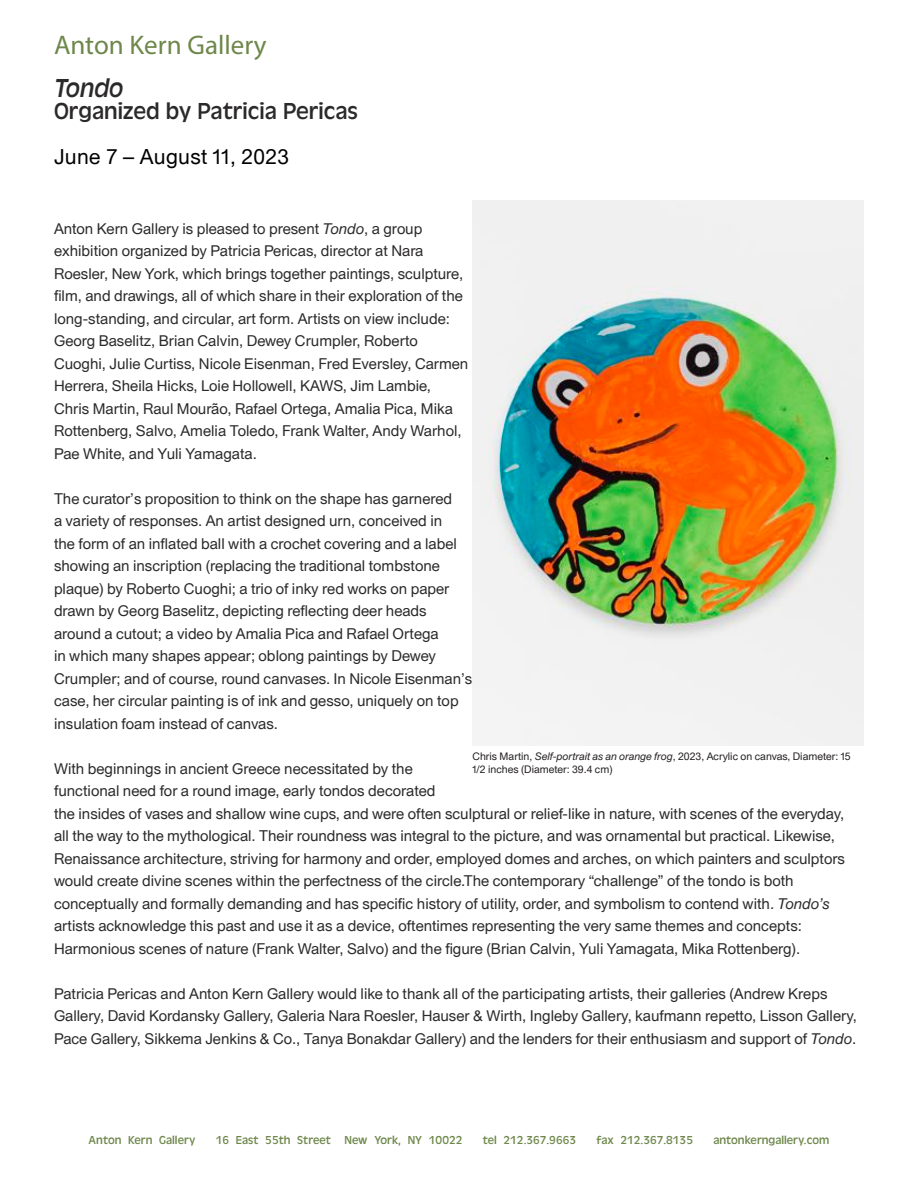
<style>
.page{position:relative;width:918px;height:1188px;background:#fff}
.page>*{position:absolute;margin:0;border:0;box-sizing:border-box;transform-origin:0 0}
.t1{font:27px "Myriad Pro";color:#6e874a}
.t2{font:italic 27px "Antique Oli";color:#2b292a}
.t3{font:24px "Antique Oli";color:#2b292a}
.t4{font:21px "Union";letter-spacing:.015em;color:#000}
.t5{font:15px/22.5px "Union";color:#2b292a}
.t6{font:12px "Antique Oli";color:#6e874a}
.t7{font:10.5px/12.6px "Union";color:#231f20}
.s1{font-style:italic}
</style>
<div class="page">
<img style="left:472px;top:201px;width:392px;height:544px">
<h1 class="t1" style="left:54px;top:28px;width:214px">Anton Kern Gallery</h1>
<h1 class="t2" style="left:54px;top:73px;width:71px">Tondo</h1>
<h2 class="t3" style="left:54px;top:98px;width:306px">Organized by Patricia Pericas</h2>
<h3 class="t4" style="left:54px;top:149px;width:237px">June 7 – August 11, 2023</h3>
<p class="t5" style="left:54px;top:219px;width:416px">Anton Kern Gallery is pleased to present <span class="s1">Tondo</span>, a group exhibition organized by Patricia Pericas, director at Nara Roesler, New York, which brings together paintings, sculpture, film, and drawings, all of which share in their exploration of the long-standing, and circular, art form. Artists on view include:<br>Georg Baselitz, Brian Calvin, Dewey Crumpler, Roberto Cuoghi, Julie Curtiss, Nicole Eisenman, Fred Eversley, Carmen Herrera, Sheila Hicks, Loie Hollowell, KAWS, Jim Lambie, Chris Martin, Raul Mourão, Rafael Ortega, Amalia Pica, Mika Rottenberg, Salvo, Amelia Toledo, Frank Walter, Andy Warhol, Pae White, and Yuli Yamagata.</p>
<p class="t5" style="left:54px;top:489px;width:420px">The curator’s proposition to think on the shape has garnered<br>a variety of responses. An artist designed urn, conceived in<br>the form of an inflated ball with a crochet covering and a label showing an inscription (replacing the traditional tombstone plaque) by Roberto Cuoghi; a trio of inky red works on paper drawn by Georg Baselitz, depicting reflecting deer heads around a cutout; a video by Amalia Pica and Rafael Ortega<br>in which many shapes appear; oblong paintings by Dewey Crumpler; and of course, round canvases. In Nicole Eisenman’s case, her circular painting is of ink and gesso, uniquely on top insulation foam instead of canvas.</p>
<p class="t5" style="left:54px;top:759px;width:793px">With beginnings in ancient Greece necessitated by the<br>functional need for a round image, early tondos decorated<br>the insides of vases and shallow wine cups, and were often sculptural or relief-like in nature, with scenes of the everyday, all the way to the mythological. Their roundness was integral to the picture, and was ornamental but practical. Likewise, Renaissance architecture, striving for harmony and order, employed domes and arches, on which painters and sculptors would create divine scenes within the perfectness of the circle.The contemporary “challenge” of the tondo is both conceptually and formally demanding and has specific history of utility, order, and symbolism to contend with. <span class="s1">Tondo’s </span>artists acknowledge this past and use it as a device, oftentimes representing the very same themes and concepts:<br>Harmonious scenes of nature (Frank Walter, Salvo) and the figure (Brian Calvin, Yuli Yamagata, Mika Rottenberg).</p>
<p class="t5" style="left:54px;top:984px;width:804px">Patricia Pericas and Anton Kern Gallery would like to thank all of the participating artists, their galleries (Andrew Kreps<br>Gallery, David Kordansky Gallery, Galeria Nara Roesler, Hauser &amp; Wirth, Ingleby Gallery, kaufmann repetto, Lisson Gallery,<br>Pace Gallery, Sikkema Jenkins &amp; Co., Tanya Bonakdar Gallery) and the lenders for their enthusiasm and support of <span class="s1">Tondo</span>.</p>
<p class="t7" style="left:472px;top:752px;width:380px">Chris Martin, <span class="s1">Self-portrait as an orange frog</span>, 2023, Acrylic on canvas, Diameter: 15<br>1/2 inches (Diameter: 39.4 cm)</p>
<p class="t6" style="left:89px;top:1134px;width:108px">Anton Kern Gallery</p>
<p class="t6" style="left:216px;top:1134px;width:248px">16 East 55th Street New York, NY 10022</p>
<p class="t6" style="left:483px;top:1134px;width:95px">tel 212.367.9663</p>
<p class="t6" style="left:596px;top:1134px;width:98px">fax 212.367.8135</p>
<p class="t6" style="left:713px;top:1134px;width:118px">antonkerngallery.com</p>
</div>
